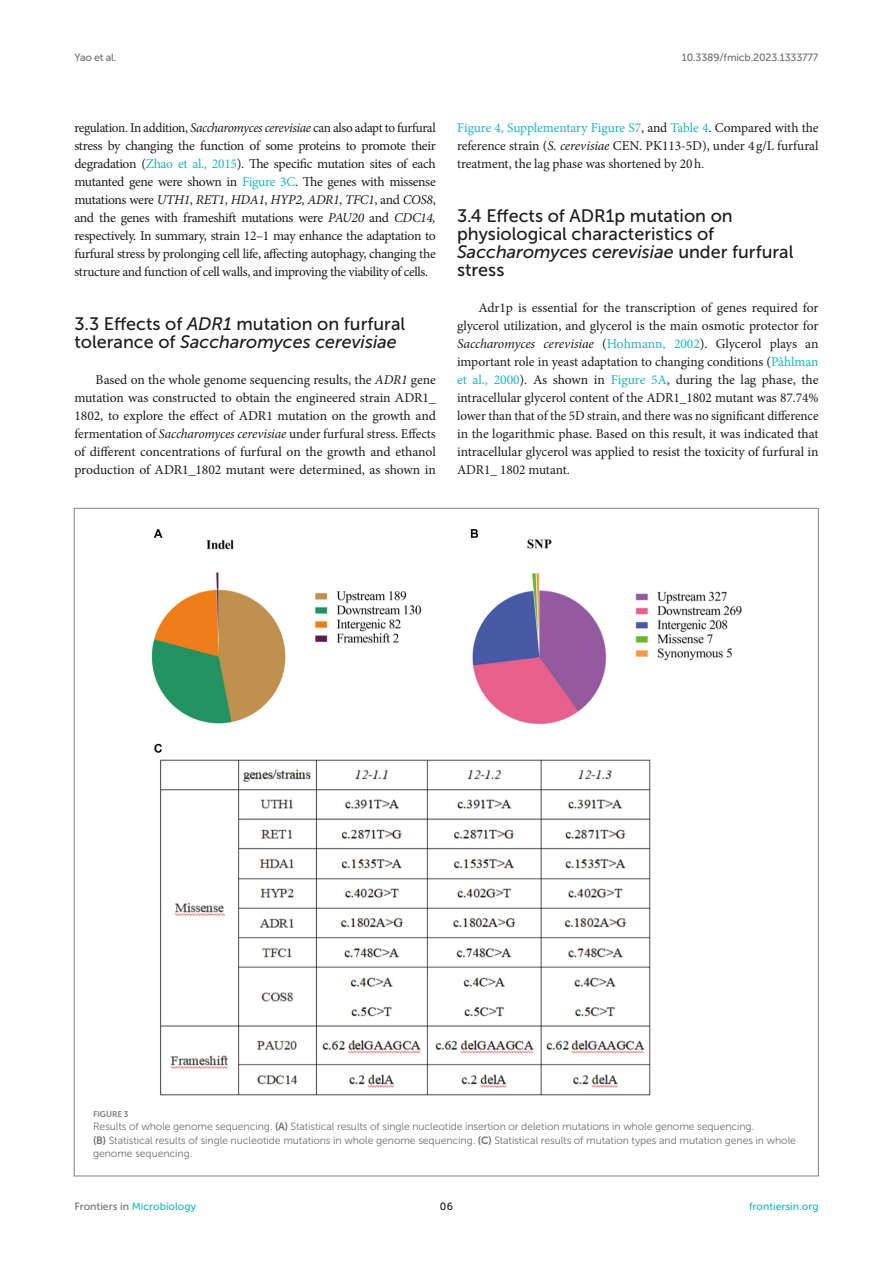
<style>
.page{position:relative;width:893px;height:1263px;background:#fff}
.page>*{position:absolute;margin:0;border:0;box-sizing:border-box;transform-origin:0 0}
.HEAD_2{font:18px/18px "Museo Sans 500";color:#1b1c1b}
.TEXT_FLUSH{font:13.5px/18px "Minion Pro";letter-spacing:-.01em;color:#1b1c1b;text-align:justify}
.FIG_LEG{font:10.5px/13.5px "Museo Sans 300";letter-spacing:-.01em;color:#706f70}
.t1{font:10.5px "Museo Sans 500";color:#1db5c3}
.t2{font:10.5px "Museo Sans 500";letter-spacing:-.015em;color:#706f70}
.t3{font:10.5px "Museo Sans 500";color:#1b1c1b}
.FIG_HD{font:8.25px "Museo Sans 700";letter-spacing:-.01em;color:#7e7f7f}
.s1{font-style:italic}
.s2{color:#1db5c3}
.s3{font-family:"Museo Sans 700"}
.s4{color:#706f70}
</style>
<div class="page">
<img style="left:151px;top:529px;width:591px;height:567px">
<p class="t2" style="left:74px;top:51px;width:44px">Yao et al.</p>
<p class="t2" style="left:682px;top:51px;width:138px">10.3389/fmicb.2023.1333777</p>
<p class="TEXT_FLUSH" style="left:74px;top:119px;width:363px">regulation. In addition, <span class="s1">Saccharomyces cerevisiae</span> can also adapt to furfural stress by changing the function of some proteins to promote their degradation (<span class="s2">Zhao et al., 2015</span>). The specific mutation sites of each mutanted gene were shown in <span class="s2">Figure 3C</span>. The genes with missense mutations were <span class="s1">UTH1</span>, <span class="s1">RET1</span>, <span class="s1">HDA1</span>, <span class="s1">HYP2</span>, <span class="s1">ADR1</span>, <span class="s1">TFC1</span>, and <span class="s1">COS8</span>, and the genes with frameshift mutations were <span class="s1">PAU20</span> and <span class="s1">CDC14, </span>respectively. In summary, strain 12–1 may enhance the adaptation to furfural stress by prolonging cell life, affecting autophagy, changing the structure and function of cell walls, and improving the viability of cells.</p>
<p class="HEAD_2" style="left:74px;top:315px;width:332px">3.3 Effects of <span class="s1">ADR1</span> mutation on furfural tolerance of <span class="s1">Saccharomyces cerevisiae</span></p>
<p class="TEXT_FLUSH" style="left:74px;top:371px;width:363px;text-indent:21px">Based on the whole genome sequencing results, the <span class="s1">ADR1</span> gene mutation was constructed to obtain the engineered strain ADR1_ 1802, to explore the effect of ADR1 mutation on the growth and fermentation of <span class="s1">Saccharomyces cerevisiae</span> under furfural stress. Effects of different concentrations of furfural on the growth and ethanol production of ADR1_1802 mutant were determined, as shown in</p>
<p class="TEXT_FLUSH" style="left:457px;top:119px;width:363px"><span class="s2">Figure 4, Supplementary Figure S7</span>, and <span class="s2">Table 4</span>. Compared with the reference strain (<span class="s1">S. cerevisiae</span> CEN. PK113-5D), under 4g/L furfural treatment, the lag phase was shortened by 20h.</p>
<p class="HEAD_2" style="left:457px;top:207px;width:338px">3.4 Effects of ADR1p mutation on physiological characteristics of<br><span class="s1">Saccharomyces cerevisiae</span> under furfural stress</p>
<p class="TEXT_FLUSH" style="left:457px;top:299px;width:363px;text-indent:21px">Adr1p is essential for the transcription of genes required for glycerol utilization, and glycerol is the main osmotic protector for <span class="s1">Saccharomyces cerevisiae</span> (<span class="s2">Hohmann, 2002</span>). Glycerol plays an important role in yeast adaptation to changing conditions (<span class="s2">Påhlman et al., 2000</span>). As shown in <span class="s2">Figure 5A</span>, during the lag phase, the intracellular glycerol content of the ADR1_1802 mutant was 87.74% lower than that of the 5D strain, and there was no significant difference in the logarithmic phase. Based on this result, it was indicated that intracellular glycerol was applied to resist the toxicity of furfural in ADR1_ 1802 mutant.</p>
<p class="FIG_HD" style="left:93px;top:1109px;width:37px">FIGURE 3</p>
<p class="FIG_LEG" style="left:93px;top:1120px;width:704px">Results of whole genome sequencing. <span class="s3">(A)</span> Statistical results of single nucleotide insertion or deletion mutations in whole genome sequencing.<br><span class="s3">(B)</span> Statistical results of single nucleotide mutations in whole genome sequencing. <span class="s3">(C)</span> Statistical results of mutation types and mutation genes in whole genome sequencing.</p>
<p class="t1" style="left:74px;top:1200px;width:123px"><span class="s4">Frontiers in</span> Microbiology</p>
<p class="t3" style="left:440px;top:1200px;width:15px">06</p>
<p class="t1" style="left:749px;top:1200px;width:71px">frontiersin.org</p>
</div>
